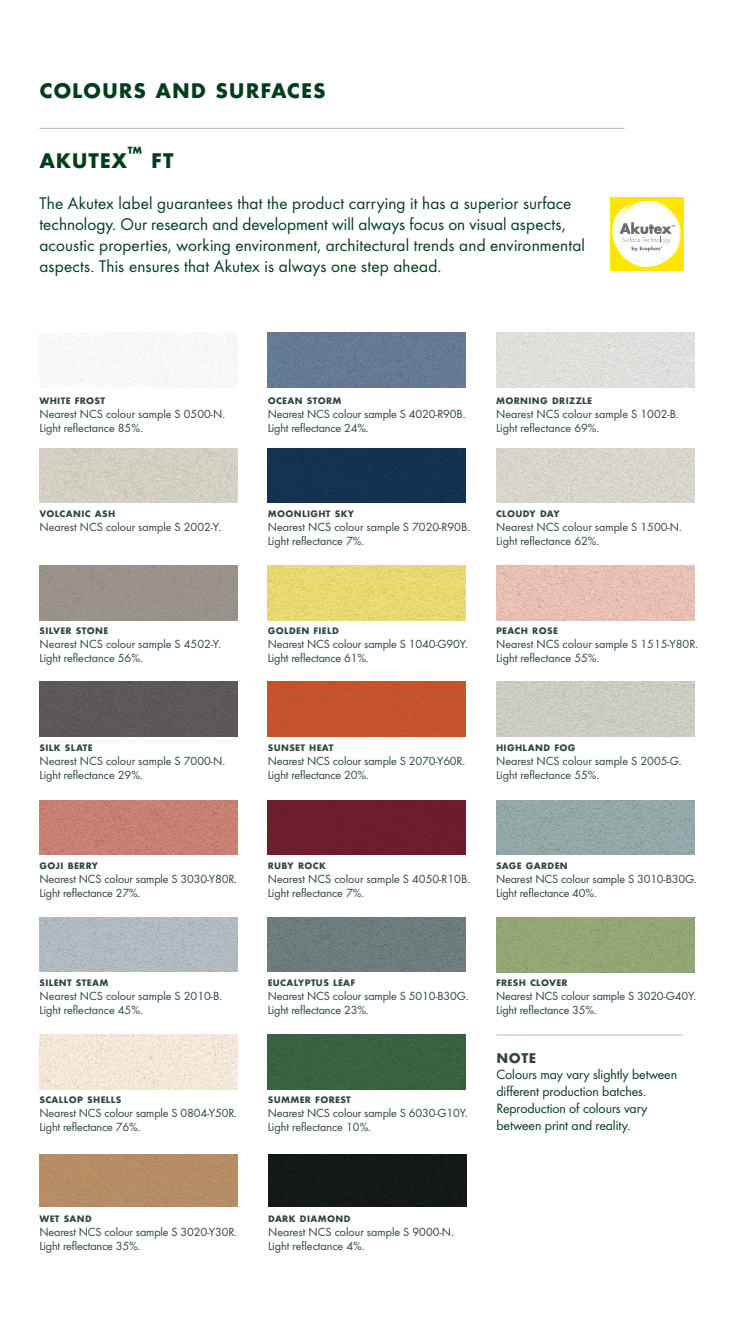
<style>
.page{position:relative;width:737px;height:1340px;background:#fff}
.page>*{position:absolute;margin:0;border:0;box-sizing:border-box;transform-origin:0 0}
.Sub_headline{font:700 22.05px "Futura";letter-spacing:.04em;color:#003e1b}
.Sub_headline-2{font:700 18.38px "Futura";color:#003e1b}
.Info_10pt{font:17.5px/21px "Futura Boo";letter-spacing:.01em;color:#003e1b}
.Colour_name{font:700 14.7px "Futura";color:#2f473c}
.Info_8pt{font:14px/16.8px "Futura Boo";letter-spacing:-.005em;color:#003e1b}
.colour_info{font:12.25px "Futura Boo";letter-spacing:-.005em;color:#2f473c}
.Colour_name-2{font:700 9.8px "Futura";letter-spacing:.035em;color:#2f473c}
</style>
<div class="page">
<hr style="left:39px;top:128px;width:585px;height:1px;background:#a7c0b1">
<svg style="left:683px;top:197px;width:1px;height:74px"></svg>
<div style="left:610px;top:197px;width:73px;height:74px;background:#ffe601"></div>
<svg style="left:612px;top:200px;width:70px;height:67px"></svg>
<hr style="left:496px;top:1034px;width:187px;height:1px;background:#a7c0b1">
<div style="left:39px;top:1154px;width:199px;height:52px;background:#b78d65"></div>
<img style="left:39px;top:333px;width:199px;height:54px">
<img style="left:39px;top:448px;width:199px;height:55px">
<div style="left:39px;top:565px;width:199px;height:55px;background:#99938b"></div>
<div style="left:39px;top:681px;width:199px;height:55px;background:#5d5758"></div>
<img style="left:39px;top:800px;width:199px;height:54px">
<img style="left:39px;top:917px;width:199px;height:54px">
<img style="left:268px;top:333px;width:198px;height:54px">
<div style="left:268px;top:448px;width:198px;height:55px;background:#133251"></div>
<img style="left:268px;top:565px;width:198px;height:55px">
<div style="left:268px;top:681px;width:198px;height:55px;background:#c5532a"></div>
<div style="left:268px;top:800px;width:198px;height:54px;background:#6e1d2d"></div>
<div style="left:268px;top:1154px;width:198px;height:52px;background:#131918"></div>
<img style="left:496px;top:333px;width:198px;height:54px">
<img style="left:496px;top:448px;width:198px;height:55px">
<img style="left:496px;top:565px;width:198px;height:55px">
<img style="left:496px;top:681px;width:198px;height:55px">
<img style="left:39px;top:1034px;width:199px;height:55px">
<img style="left:268px;top:917px;width:198px;height:54px">
<div style="left:268px;top:1034px;width:198px;height:55px;background:#376341"></div>
<img style="left:496px;top:800px;width:198px;height:54px">
<img style="left:496px;top:917px;width:198px;height:55px">
<p class="Sub_headline" style="left:39px;top:77px;width:288px">COLOURS AND SURFACES</p>
<p class="Sub_headline-2" style="left:128px;top:141px;width:16px">™</p>
<p class="Sub_headline" style="left:39px;top:147px;width:89px">AKUTEX</p>
<p class="Info_10pt" style="left:39px;top:193px;width:547px">The Akutex label guarantees that the product carrying it has a superior surface technology. Our research and development will always focus on visual aspects, acoustic properties, working environment, architectural trends and environmental aspects. This ensures that Akutex is always one step ahead.</p>
<p class="Sub_headline" style="left:151px;top:147px;width:24px">FT</p>
<p class="Colour_name-2" style="left:39px;top:394px;width:67px">WHITE FROST</p>
<p class="colour_info" style="left:39px;top:406px;width:187px">Nearest NCS colour sample S 0500-N.</p>
<p class="colour_info" style="left:39px;top:420px;width:105px">Light reflectance 85%.</p>
<p class="Colour_name-2" style="left:268px;top:394px;width:75px">OCEAN STORM</p>
<p class="colour_info" style="left:268px;top:406px;width:199px">Nearest NCS colour sample S 4020-R90 .B</p>
<p class="colour_info" style="left:268px;top:420px;width:102px">Light reflectance 24%.</p>
<p class="Colour_name-2" style="left:496px;top:394px;width:97px">MORNING DRIZZLE</p>
<p class="colour_info" style="left:496px;top:406px;width:184px">Nearest NCS colour sample S 1002- .B</p>
<p class="colour_info" style="left:496px;top:420px;width:105px">Light reflectance 69%.</p>
<p class="Colour_name-2" style="left:39px;top:507px;width:77px">VOLCANIC ASH</p>
<p class="colour_info" style="left:39px;top:519px;width:183px">Nearest NCS colour sample S 2002- .Y</p>
<p class="Colour_name-2" style="left:268px;top:507px;width:88px">MOONLIGHT SKY</p>
<p class="colour_info" style="left:268px;top:519px;width:204px">Nearest NCS colour sample S 7020-R90 .B</p>
<p class="colour_info" style="left:268px;top:533px;width:98px">Light reflectance 7%.</p>
<p class="Colour_name-2" style="left:496px;top:507px;width:65px">CLOUDY DAY</p>
<p class="colour_info" style="left:496px;top:519px;width:187px">Nearest NCS colour sample S 1500-N.</p>
<p class="colour_info" style="left:496px;top:533px;width:105px">Light reflectance 62%.</p>
<p class="Colour_name-2" style="left:39px;top:625px;width:70px">SILVER STONE</p>
<p class="colour_info" style="left:39px;top:637px;width:183px">Nearest NCS colour sample S 4502- .Y</p>
<p class="colour_info" style="left:39px;top:651px;width:105px">Light reflectance 56%.</p>
<p class="Colour_name-2" style="left:268px;top:625px;width:73px">GOLDEN FIELD</p>
<p class="colour_info" style="left:268px;top:637px;width:202px">Nearest NCS colour sample S 1040-G90 .Y</p>
<p class="colour_info" style="left:268px;top:651px;width:102px">Light reflectance 61%.</p>
<p class="Colour_name-2" style="left:496px;top:625px;width:63px">PEACH ROSE</p>
<p class="colour_info" style="left:496px;top:637px;width:203px">Nearest NCS colour sample S 1515-Y80 .R</p>
<p class="colour_info" style="left:496px;top:651px;width:105px">Light reflectance 55%.</p>
<p class="Colour_name-2" style="left:39px;top:741px;width:55px">SILK SLATE</p>
<p class="colour_info" style="left:39px;top:753px;width:187px">Nearest NCS colour sample S 7000-N.</p>
<p class="colour_info" style="left:39px;top:767px;width:105px">Light reflectance 29%.</p>
<p class="Colour_name-2" style="left:268px;top:741px;width:67px">SUNSET HEAT</p>
<p class="colour_info" style="left:268px;top:753px;width:199px">Nearest NCS colour sample S 2070-Y60 .R</p>
<p class="colour_info" style="left:268px;top:767px;width:102px">Light reflectance 20%.</p>
<p class="Colour_name-2" style="left:496px;top:741px;width:81px">HIGHLAND FOG</p>
<p class="colour_info" style="left:496px;top:753px;width:187px">Nearest NCS colour sample S 2005-G.</p>
<p class="colour_info" style="left:496px;top:767px;width:105px">Light reflectance 55%.</p>
<p class="Colour_name-2" style="left:39px;top:859px;width:60px">GOJI BERRY</p>
<p class="colour_info" style="left:39px;top:871px;width:199px">Nearest NCS colour sample S 3030-Y80 .R</p>
<p class="colour_info" style="left:39px;top:885px;width:102px">Light reflectance 27%.</p>
<p class="Colour_name-2" style="left:268px;top:859px;width:60px">RUBY ROCK</p>
<p class="colour_info" style="left:268px;top:871px;width:204px">Nearest NCS colour sample S 4050-R10 .B</p>
<p class="colour_info" style="left:268px;top:885px;width:98px">Light reflectance 7%.</p>
<p class="Colour_name-2" style="left:496px;top:859px;width:73px">SAGE GARDEN</p>
<p class="colour_info" style="left:496px;top:871px;width:202px">Nearest NCS colour sample S 3010-B30G.</p>
<p class="colour_info" style="left:496px;top:885px;width:102px">Light reflectance 40%.</p>
<p class="Colour_name-2" style="left:39px;top:976px;width:70px">SILENT STEAM</p>
<p class="colour_info" style="left:39px;top:988px;width:184px">Nearest NCS colour sample S 2010- .B</p>
<p class="colour_info" style="left:39px;top:1002px;width:105px">Light reflectance 45%.</p>
<p class="Colour_name-2" style="left:268px;top:976px;width:89px">EUCALYPTUS LEAF</p>
<p class="colour_info" style="left:268px;top:988px;width:202px">Nearest NCS colour sample S 5010-B30G.</p>
<p class="colour_info" style="left:268px;top:1002px;width:102px">Light reflectance 23%.</p>
<p class="Colour_name-2" style="left:496px;top:976px;width:73px">FRESH CLOVER</p>
<p class="colour_info" style="left:496px;top:988px;width:202px">Nearest NCS colour sample S 3020-G40 .Y</p>
<p class="colour_info" style="left:496px;top:1002px;width:102px">Light reflectance 35%.</p>
<p class="Colour_name-2" style="left:39px;top:1093px;width:83px">SCALLOP SHELLS</p>
<p class="colour_info" style="left:39px;top:1105px;width:199px">Nearest NCS colour sample S 0804-Y50 .R</p>
<p class="colour_info" style="left:39px;top:1119px;width:102px">Light reflectance 76%.</p>
<p class="Colour_name-2" style="left:268px;top:1093px;width:85px">SUMMER FOREST</p>
<p class="colour_info" style="left:268px;top:1105px;width:202px">Nearest NCS colour sample S 6030-G10 .Y</p>
<p class="colour_info" style="left:268px;top:1119px;width:105px">Light reflectance 10%.</p>
<p class="Colour_name" style="left:496px;top:1048px;width:41px">NOTE</p>
<p class="Info_8pt" style="left:496px;top:1066px;width:182px">Colours may vary slightly between different production batches.</p>
<p class="Info_8pt" style="left:496px;top:1100px;width:152px">Reproduction of colours vary between print and reality.</p>
<p class="Colour_name-2" style="left:39px;top:1212px;width:54px">WET SAND</p>
<p class="colour_info" style="left:39px;top:1224px;width:199px">Nearest NCS colour sample S 3020-Y30 .R</p>
<p class="colour_info" style="left:39px;top:1238px;width:102px">Light reflectance 35%.</p>
<p class="Colour_name-2" style="left:268px;top:1212px;width:84px">DARK DIAMOND</p>
<p class="colour_info" style="left:268px;top:1224px;width:187px">Nearest NCS colour sample S 9000-N.</p>
<p class="colour_info" style="left:268px;top:1238px;width:98px">Light reflectance 4%.</p>
</div>
